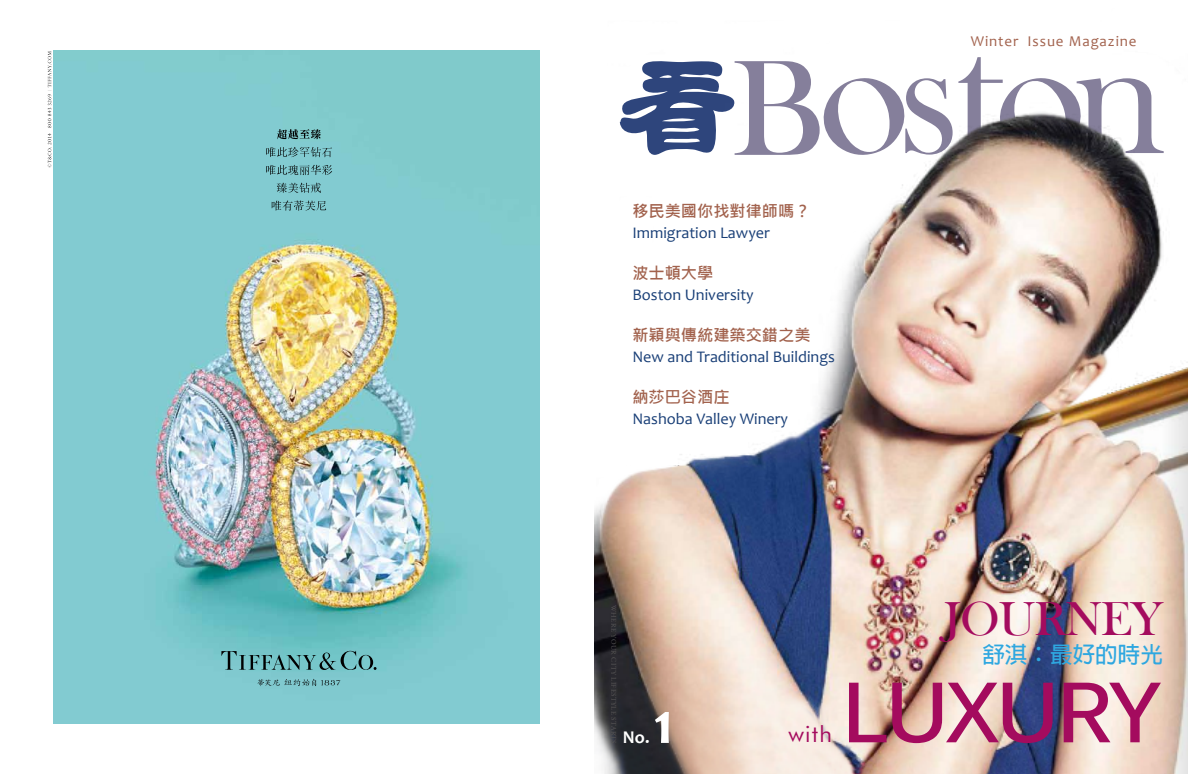
<style>
.page{position:relative;width:1188px;height:774px;background:#fff}
.page>*{position:absolute;margin:0;border:0;box-sizing:border-box;transform-origin:0 0}
.t1{font:700 84px "Kalinga";letter-spacing:-.05em;color:#a40b5e}
.t2{font:700 60px "Candara";color:#fff}
.t3{font:48.9px "Bask Old Face";letter-spacing:-.02em;color:#a40b5e}
.t4{font:700 22.6px "Adobe Fan Heiti Std";color:#2ea7e0}
.t5{font:22.6px "Futura BT";color:#a40b5e}
.t6{font:700 18px "Candara";color:#fff}
.t7{font:16.2px "Candara";color:#193f77}
.t8{font:700 16.2px "Microsoft Jheng Hei";color:#a2624d}
.t9{font:15px "Candara";letter-spacing:.06em;color:#a2624d}
.t10{font:7px "Adobe Garamond Pro";letter-spacing:.06em;color:#595757}
</style>
<div class="page">
<img style="left:594px;top:57px;width:594px;height:717px">
<img style="left:54px;top:51px;width:485px;height:673px">
<svg style="left:48px;top:51px;width:4px;height:116px"></svg>
<svg style="left:221px;top:651px;width:156px;height:19px"></svg>
<svg style="left:258px;top:679px;width:82px;height:7px"></svg>
<svg style="left:277px;top:129px;width:44px;height:10px"></svg>
<svg style="left:266px;top:147px;width:66px;height:10px"></svg>
<svg style="left:266px;top:165px;width:66px;height:10px"></svg>
<svg style="left:277px;top:183px;width:44px;height:10px"></svg>
<svg style="left:272px;top:200px;width:54px;height:11px"></svg>
<p class="t8" style="left:632px;top:201px;width:180px">移民美國你找對律師嗎？</p>
<p class="t7" style="left:632px;top:222px;width:139px">Immigration Lawyer</p>
<p class="t8" style="left:632px;top:263px;width:82px">波士頓大學</p>
<p class="t7" style="left:632px;top:284px;width:123px">Boston University</p>
<p class="t8" style="left:632px;top:325px;width:180px">新穎與傳統建築交錯之美</p>
<p class="t7" style="left:632px;top:346px;width:204px">New and Traditional Buildings</p>
<p class="t8" style="left:632px;top:387px;width:99px">納莎巴谷酒庄</p>
<p class="t7" style="left:632px;top:408px;width:157px">Nashoba Valley Winery</p>
<p class="t9" style="left:971px;top:32px;width:167px">Winter Issue Magazine</p>
<p class="t10" style="left:618px;top:605px;width:140px;rotate:90deg">WHERE YOUR CITY LIFESTYLE STARTS</p>
<h2 class="t2" style="left:653px;top:686px;width:22px">1</h2>
<p class="t6" style="left:623px;top:726px;width:28px">No.</p>
<h3 class="t5" style="left:788px;top:721px;width:45px">with</h3>
<h3 class="t3" style="left:945px;top:592px;width:220px">JOURNEY</h3>
<h3 class="t4" style="left:982px;top:641px;width:182px">舒淇：最好的時光</h3>
<h1 class="t1" style="left:841px;top:658px;width:322px">LUXURY</h1>
</div>
